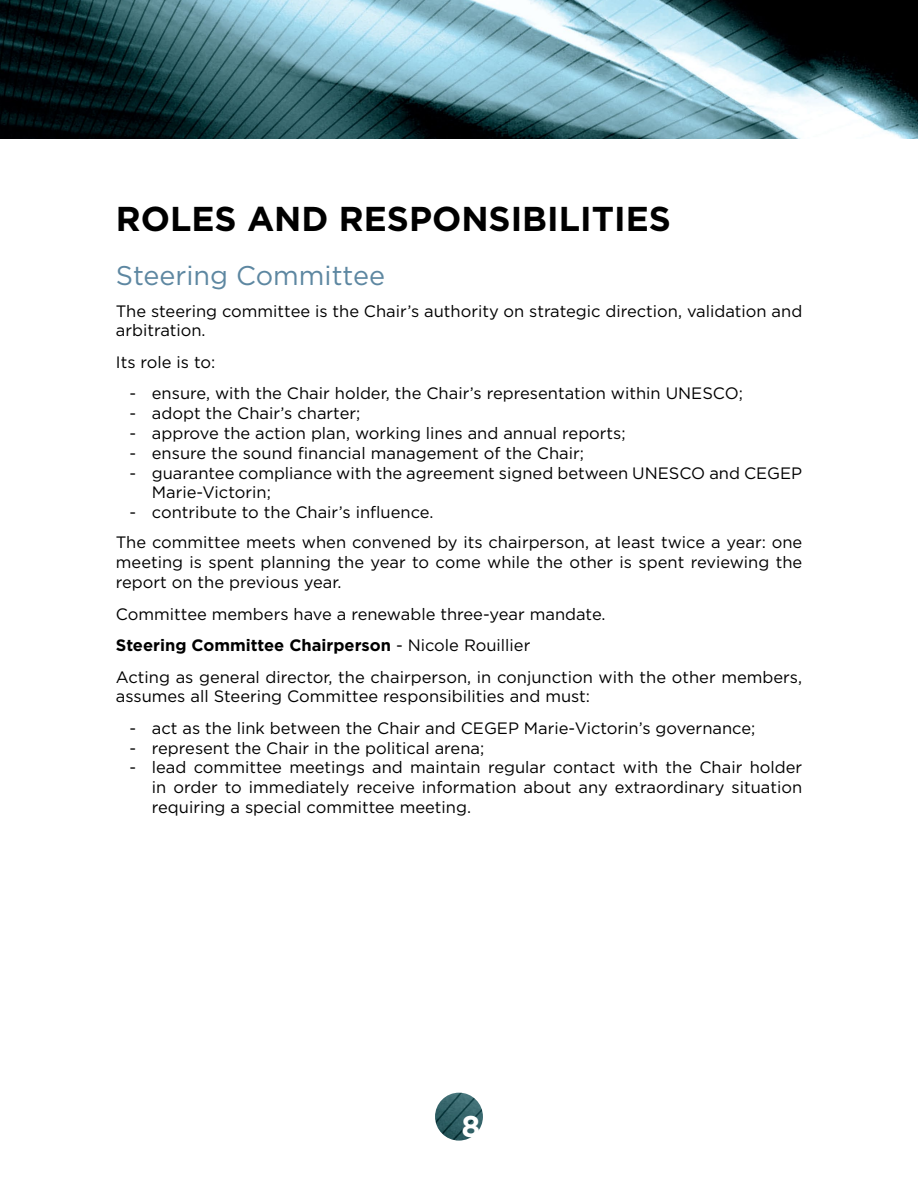
<style>
.page{position:relative;width:918px;height:1188px;background:#fff}
.page>*{position:absolute;margin:0;border:0;box-sizing:border-box;transform-origin:0 0}
.t1{font:700 34.5px "Gotham";color:#000}
.t2{font:700 30px "Gotham";color:#fff}
.t3{font:27px "Gotham";color:#5d87a1}
.t4{font:16.5px/19.8px "Gotham";color:#000}
.s1{font-weight:700}
</style>
<div class="page">
<img style="left:435px;top:1093px;width:48px;height:48px;border-radius:24px">
<img style="left:0;top:0;width:918px;height:138px">
<h1 class="t1" style="left:116px;top:199px;width:50px">Roles</h1>
<h1 class="t1" style="left:247px;top:199px;width:28px">and</h1>
<h1 class="t1" style="left:339px;top:199px;width:22px">responsibilities</h1>
<h3 class="t3" style="left:116px;top:261px;width:271px">Steering Committee</h3>
<p class="t4" style="left:116px;top:301px;width:688px">The steering committee is the Chair’s authority on strategic direction, validation and arbitration.</p>
<p class="t4" style="left:116px;top:352px;width:101px">Its role is to:</p>
<p class="t4" style="left:129px;top:383px;width:615px">- ensure, with the Chair holder, the Chair’s representation within UNESCO;</p>
<p class="t4" style="left:129px;top:403px;width:232px">- adopt the Chair’s charter;</p>
<p class="t4" style="left:129px;top:423px;width:498px">- approve the action plan, working lines and annual reports;</p>
<p class="t4" style="left:129px;top:443px;width:456px">- ensure the sound financial management of the Chair;</p>
<p class="t4" style="left:152px;top:462px;width:652px;text-indent:-23px">- guarantee compliance with the agreement signed between UNESCO and CEGEP<br>Marie-Victorin;</p>
<p class="t4" style="left:116px;top:497px;width:688px;line-height:30.3px;text-indent:13px">- contribute to the Chair’s influence.<br>The committee meets when convened by its chairperson, at least twice a year: one</p>
<p class="t4" style="left:116px;top:552px;width:688px">meeting is spent planning the year to come while the other is spent reviewing the report on the previous year.</p>
<p class="t4" style="left:116px;top:598px;width:688px;line-height:31.5px">Committee members have a renewable three-year mandate.<br><span class="s1">Steering Committee Chairperson</span> - Nicole Rouillier<br>Acting as general director, the chairperson, in conjunction with the other members,</p>
<p class="t4" style="left:116px;top:686px;width:476px">assumes all Steering Committee responsibilities and must:</p>
<p class="t4" style="left:129px;top:718px;width:627px">- act as the link between the Chair and CEGEP Marie-Victorin’s governance;</p>
<p class="t4" style="left:129px;top:738px;width:356px">- represent the Chair in the political arena;</p>
<p class="t4" style="left:152px;top:757px;width:652px;text-align:justify;text-indent:-23px">- lead committee meetings and maintain regular contact with the Chair holder in order to immediately receive information about any extraordinary situation requiring a special committee meeting.</p>
<h2 class="t2" style="left:462px;top:1109px;width:20px">8</h2>
</div>
